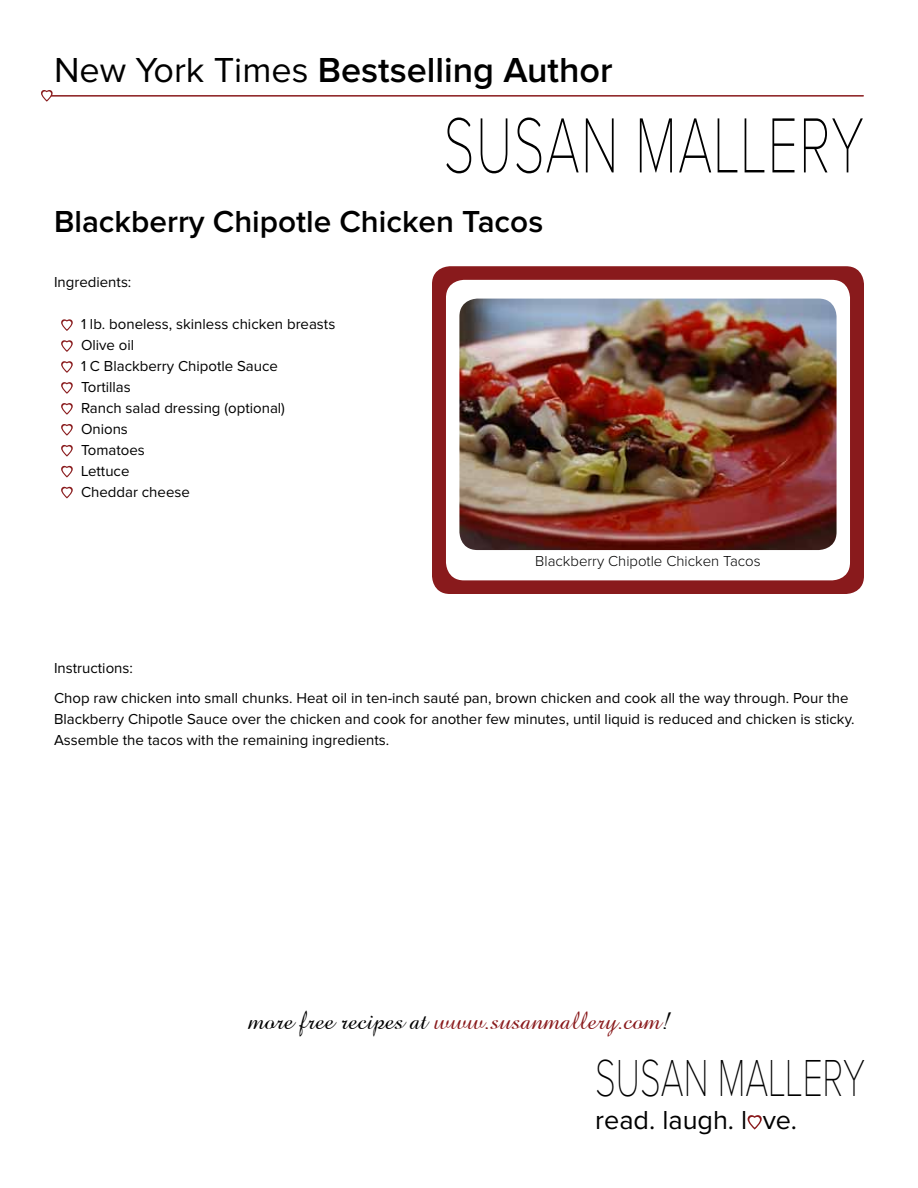
<style>
.page{position:relative;width:918px;height:1188px;background:#fff}
.page>*{position:absolute;margin:0;border:0;box-sizing:border-box;transform-origin:0 0}
.t1{font:100 81px "Proxima Nova";letter-spacing:.025em;color:#000;scale:.67 1}
.t2{font:100 54px "Proxima Nova";color:#000;scale:.67 1}
.t3{font:600 36px "Proxima Nova";color:#000}
.t4{font:600 31.5px "Proxima Nova";color:#000}
.t5{font:27px "Amaze Normal";color:#891a1c}
.t6{font:27px "Proxima Nova";color:#000}
.t7{font:15px/21px "Proxima Nova";color:#000}
.t8{font:300 15px "Proxima Nova";color:#000}
.s1{font-weight:400}
.s2{color:#000}
.s3{color:#fff}
</style>
<div class="page">
<hr style="left:52px;top:95px;width:811px;height:2px;background:#891a1c">
<svg style="left:41px;top:90px;width:12px;height:12px"></svg>
<div style="left:432px;top:266px;width:432px;height:328px;background:#891a1c;border-radius:18px"></div>
<div style="left:446px;top:280px;width:404px;height:300px;background:#fff;border-radius:18px"></div>
<img style="left:459px;top:299px;width:378px;height:251px">
<svg style="left:748px;top:1115px;width:14px;height:15px"></svg>
<svg style="left:61px;top:340px;width:12px;height:12px"></svg>
<svg style="left:61px;top:361px;width:12px;height:12px"></svg>
<svg style="left:61px;top:319px;width:12px;height:12px"></svg>
<svg style="left:61px;top:382px;width:12px;height:12px"></svg>
<svg style="left:61px;top:424px;width:12px;height:12px"></svg>
<svg style="left:61px;top:445px;width:12px;height:12px"></svg>
<svg style="left:61px;top:403px;width:12px;height:12px"></svg>
<svg style="left:61px;top:466px;width:12px;height:12px"></svg>
<svg style="left:61px;top:487px;width:12px;height:11px"></svg>
<h3 class="t3" style="left:54px;top:50px;width:560px"><span class="s1">New York Times</span> Bestselling Author</h3>
<h1 class="t1" style="left:444px;top:101px;width:629px">SUSAN MALLERY</h1>
<h3 class="t4" style="left:54px;top:204px;width:491px">Blackberry Chipotle Chicken Tacos</h3>
<p class="t7" style="left:54px;top:272px;width:79px">Ingredients:</p>
<p class="t7" style="left:81px;top:314px;width:256px">1 lb. boneless, skinless chicken breasts<br>Olive oil<br>1 C Blackberry Chipotle Sauce<br>Tortillas<br>Ranch salad dressing (optional)<br>Onions<br>Tomatoes<br>Lettuce<br>Cheddar cheese</p>
<p class="t8" style="left:535px;top:553px;width:227px">Blackberry Chipotle Chicken Tacos</p>
<p class="t7" style="left:54px;top:654px;width:796px;line-height:30px">Instructions:<br>Chop raw chicken into small chunks. Heat oil in ten-inch sauté pan, brown chicken and cook all the way through. Pour the</p>
<p class="t7" style="left:54px;top:709px;width:802px">Blackberry Chipotle Sauce over the chicken and cook for another few minutes, until liquid is reduced and chicken is sticky.<br>Assemble the tacos with the remaining ingredients.</p>
<h3 class="t5" style="left:248px;top:1003px;width:423px"><span class="s2">more free recipes at</span> www.susanmallery.com<span class="s2">!</span></h3>
<h2 class="t2" style="left:595px;top:1048px;width:405px">SUSAN MALLERY</h2>
<h3 class="t6" style="left:595px;top:1105px;width:203px">read. laugh. l<span class="s3">o</span>ve.</h3>
</div>
